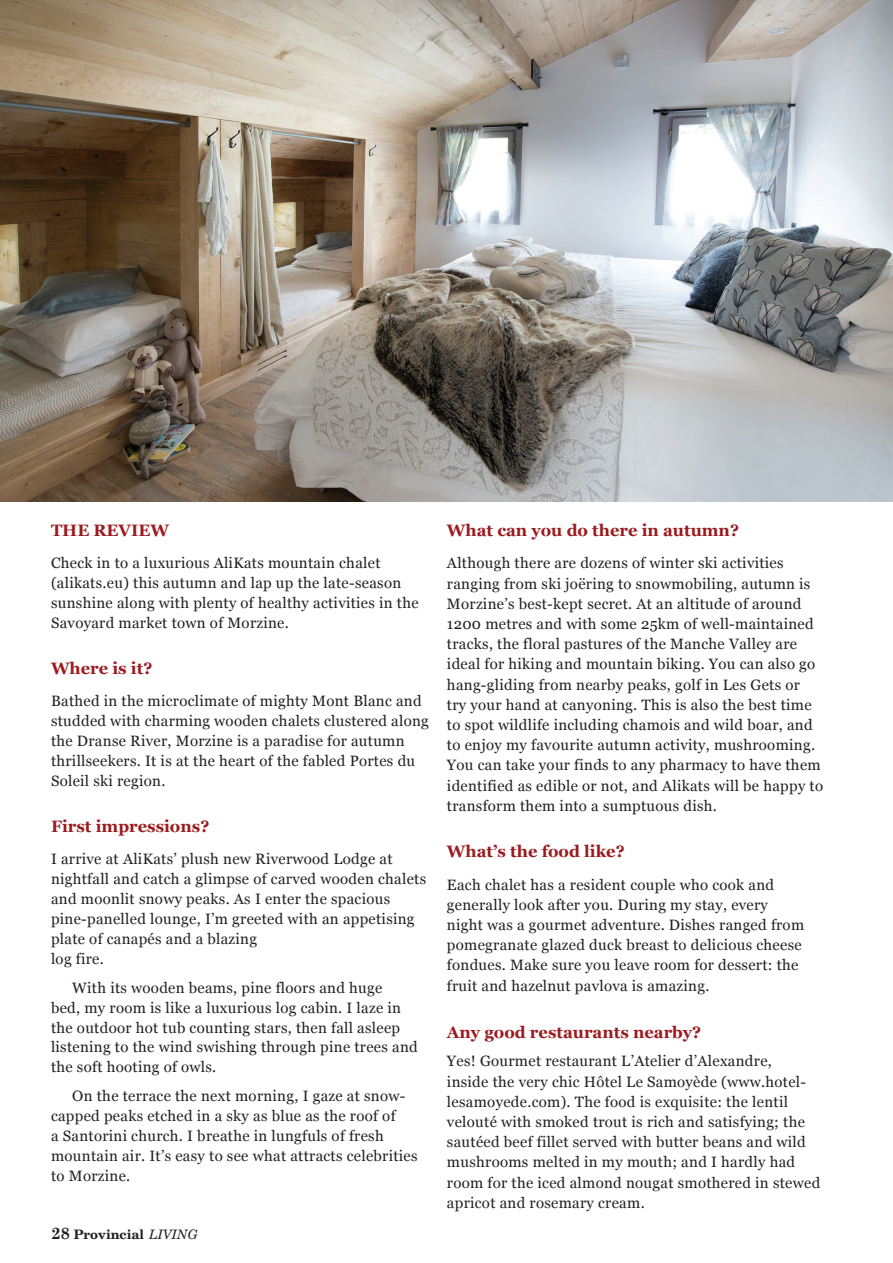
<style>
.page{position:relative;width:893px;height:1263px;background:#fff}
.page>*{position:absolute;margin:0;border:0;box-sizing:border-box;transform-origin:0 0}
.subheading{font:700 16.5px "Georgia";color:#9b1b1f}
.Paragraph{font:700 16.5px "Georgia";color:#9b1b1f}
.Paragraph-2{font:15px/20.2px "Georgia";letter-spacing:.02em;color:#231f20}
.t1{font:700 13.05px "Century Schoolbook BT";color:#231f20}
.s1{font-family:"Century Schoolbook";font-size:16.5px}
.s2{font-weight:400;font-style:italic}
</style>
<div class="page">
<img style="left:0;top:0;width:893px;height:502px">
<p class="subheading" style="left:51px;top:517px;width:119px">THE REVIEW</p>
<p class="Paragraph-2" style="left:51px;top:552px;width:369px">Check in to a luxurious AliKats mountain chalet (alikats.eu) this autumn and lap up the late-season sunshine along with plenty of healthy activities in the Savoyard market town of Morzine.</p>
<p class="subheading" style="left:51px;top:655px;width:103px">Where is it?</p>
<p class="Paragraph-2" style="left:51px;top:690px;width:379px">Bathed in the microclimate of mighty Mont Blanc and studded with charming wooden chalets clustered along the Dranse River, Morzine is a paradise for autumn thrillseekers. It is at the heart of the fabled Portes du Soleil ski region.</p>
<p class="subheading" style="left:51px;top:813px;width:160px">First impressions?</p>
<p class="Paragraph-2" style="left:51px;top:848px;width:377px">I arrive at AliKats’ plush new Riverwood Lodge at nightfall and catch a glimpse of carved wooden chalets and moonlit snowy peaks. As I enter the spacious pine-panelled lounge, I’m greeted with an appetising plate of canapés and a blazing<br>log fire.</p>
<p class="Paragraph-2" style="left:51px;top:977px;width:368px;text-indent:21px">With its wooden beams, pine floors and huge<br>bed, my room is like a luxurious log cabin. I laze in the outdoor hot tub counting stars, then fall asleep listening to the wind swishing through pine trees and the soft hooting of owls.</p>
<p class="Paragraph-2" style="left:51px;top:1085px;width:368px;text-indent:21px">On the terrace the next morning, I gaze at snow&shy;capped peaks etched in a sky as blue as the roof of<br>a Santorini church. I breathe in lungfuls of fresh mountain air. It’s easy to see what attracts celebrities to Morzine.</p>
<p class="t1" style="left:51px;top:1226px;width:148px"><span class="s1">28</span> Provincial <span class="s2">LIVING</span></p>
<p class="subheading" style="left:447px;top:517px;width:294px">What can you do there in autumn?</p>
<p class="Paragraph-2" style="left:447px;top:553px;width:378px">Although there are dozens of winter ski activities ranging from ski joëring to snowmobiling, autumn is Morzine’s best-kept secret. At an altitude of around 1200 metres and with some 25km of well-maintained tracks, the floral pastures of the Manche Valley are ideal for hiking and mountain biking. You can also go hang-gliding from nearby peaks, golf in Les Gets or<br>try your hand at canyoning. This is also the best time to spot wildlife including chamois and wild boar, and to enjoy my favourite autumn activity, mushrooming.<br>You can take your finds to any pharmacy to have them identified as edible or not, and Alikats will be happy to transform them into a sumptuous dish.</p>
<p class="subheading" style="left:447px;top:838px;width:179px">What’s the food like?</p>
<p class="Paragraph-2" style="left:447px;top:874px;width:359px">Each chalet has a resident couple who cook and generally look after you. During my stay, every night was a gourmet adventure. Dishes ranged from pomegranate glazed duck breast to delicious cheese fondues. Make sure you leave room for dessert: the fruit and hazelnut pavlova is amazing.</p>
<p class="Paragraph" style="left:447px;top:1019px;width:256px">Any good restaurants nearby?</p>
<p class="Paragraph-2" style="left:447px;top:1050px;width:375px">Yes! Gourmet restaurant L’Atelier d’Alexandre,<br>inside the very chic Hôtel Le Samoyède (www.hotel&shy;lesamoyede.com). The food is exquisite: the lentil velouté with smoked trout is rich and satisfying; the sautéed beef fillet served with butter beans and wild mushrooms melted in my mouth; and I hardly had room for the iced almond nougat smothered in stewed apricot and rosemary cream.</p>
</div>
